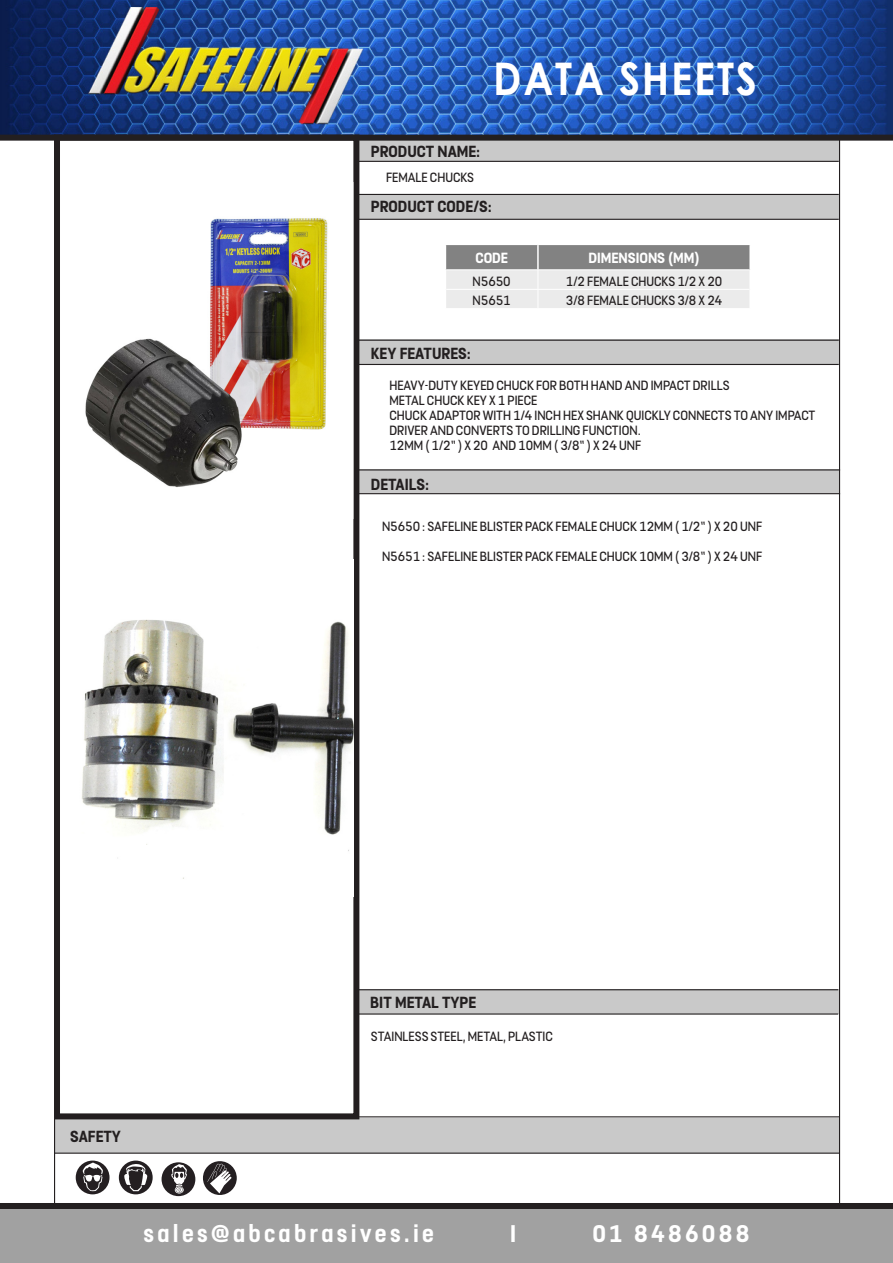
<style>
.page{position:relative;width:893px;height:1263px;background:#fff}
.page>*{position:absolute;margin:0;border:0;box-sizing:border-box;transform-origin:0 0}
.t1{font:700 45px "Century Gothic";letter-spacing:.045em;color:#fff;scale:.9 1}
.t2{font:700 27px "FS Dillon";letter-spacing:.12em;color:#fff}
.t3{font:700 18px "FS Dillon";color:#231f20}
.t4{font:700 16.5px "FS Dillon";color:#fff}
.t5{font:15px/15px "FS Dillon";color:#231f20}
</style>
<div class="page">
<img style="left:0;top:0;width:893px;height:135px">
<div style="left:0;top:1209px;width:893px;height:54px;background:#a1a1a1"></div>
<div style="left:356px;top:989px;width:483px;height:24px;background:#c9c9c9"></div>
<hr style="left:358px;top:989px;width:480px;height:1px;background:#231f20">
<hr style="left:358px;top:1013px;width:480px;height:1px;background:#231f20">
<div style="left:55px;top:1118px;width:784px;height:34px;background:#c9c9c9"></div>
<hr style="left:54px;top:1116px;width:785px;height:1px;background:#231f20">
<hr style="left:54px;top:1152px;width:785px;height:2px;background:#231f20">
<div style="left:356px;top:138px;width:484px;height:23px;background:#c9c9c9"></div>
<div style="left:356px;top:340px;width:484px;height:24px;background:#c9c9c9"></div>
<div style="left:358px;top:469px;width:482px;height:24px;background:#c9c9c9"></div>
<div style="left:358px;top:195px;width:481px;height:24px;background:#c9c9c9"></div>
<div style="left:54px;top:135px;width:305px;height:984px;border:6px solid #231f20"></div>
<div style="left:0;top:135px;width:893px;height:6px;background:#231f20"></div>
<div style="left:0;top:1203px;width:893px;height:6px;background:#231f20"></div>
<hr style="left:358px;top:340px;width:481px;height:1px;background:#231f20">
<hr style="left:358px;top:364px;width:481px;height:1px;background:#231f20">
<hr style="left:358px;top:161px;width:481px;height:1px;background:#231f20">
<hr style="left:358px;top:194px;width:481px;height:1px;background:#231f20">
<hr style="left:358px;top:469px;width:482px;height:1px;background:#231f20">
<hr style="left:358px;top:493px;width:482px;height:1px;background:#231f20">
<hr style="left:356px;top:219px;width:483px;height:1px;background:#231f20">
<hr style="left:54px;top:135px;width:1px;height:1074px;background:#231f20">
<hr style="left:839px;top:135px;width:1px;height:1074px;background:#231f20">
<svg style="left:446px;top:245px;width:304px;height:63px;background:#c4c4c4"></svg>
<div style="left:162px;top:1162px;width:33px;height:34px;background:#241f21;border-radius:50%"></div>
<div style="left:76px;top:1160px;width:34px;height:34px;background:#241f21;border-radius:50%"></div>
<svg style="left:203px;top:1161px;width:34px;height:34px"></svg>
<svg style="left:119px;top:1160px;width:34px;height:34px"></svg>
<svg style="left:83px;top:1162px;width:20px;height:29px"></svg>
<svg style="left:124px;top:1163px;width:23px;height:28px"></svg>
<svg style="left:207px;top:1163px;width:25px;height:30px"></svg>
<svg style="left:171px;top:1164px;width:16px;height:29px"></svg>
<img style="left:82px;top:559px;width:271px;height:337px">
<img style="left:85px;top:182px;width:268px;height:337px">
<p class="t1" style="left:493px;top:44px;width:294px">DATA SHEETS</p>
<p class="t3" style="left:371px;top:138px;width:111px">PRODUCT NAME:</p>
<p class="t5" style="left:386px;top:169px;width:90px">FEMALE CHUCKS</p>
<p class="t3" style="left:371px;top:194px;width:123px">PRODUCT CODE/S:</p>
<p class="t4" style="left:475px;top:246px;width:34px">CODE</p>
<p class="t4" style="left:588px;top:246px;width:113px">DIMENSIONS (MM)</p>
<p class="t5" style="left:473px;top:272px;width:40px">N5650</p>
<p class="t5" style="left:566px;top:272px;width:158px">1/2 FEMALE CHUCKS 1/2 X 20</p>
<p class="t5" style="left:473px;top:292px;width:40px">N5651</p>
<p class="t5" style="left:566px;top:292px;width:158px">3/8 FEMALE CHUCKS 3/8 X 24</p>
<p class="t3" style="left:371px;top:340px;width:101px">KEY FEATURES:</p>
<p class="t5" style="left:389px;top:377px;width:342px">HEAVY-DUTY KEYED CHUCK FOR BOTH HAND AND IMPACT DRILLS</p>
<p class="t5" style="left:389px;top:392px;width:149px">METAL CHUCK KEY X 1 PIECE</p>
<p class="t5" style="left:389px;top:407px;width:427px">CHUCK ADAPTOR WITH 1/4 INCH HEX SHANK QUICKLY CONNECTS TO ANY IMPACT<br>DRIVER AND CONVERTS TO DRILLING FUNCTION.</p>
<p class="t5" style="left:389px;top:437px;width:253px">12MM ( 1/2” ) X 20 AND 10MM ( 3/8” ) X 24 UNF</p>
<p class="t3" style="left:371px;top:471px;width:60px">DETAILS:</p>
<p class="t5" style="left:382px;top:518px;width:382px">N5650 : SAFELINE BLISTER PACK FEMALE CHUCK 12MM ( 1/2” ) X 20 UNF</p>
<p class="t5" style="left:382px;top:548px;width:382px">N5651 : SAFELINE BLISTER PACK FEMALE CHUCK 10MM ( 3/8” ) X 24 UNF</p>
<p class="t3" style="left:370px;top:989px;width:107px">BIT METAL TYPE</p>
<p class="t5" style="left:371px;top:1028px;width:184px">STAINLESS STEEL, METAL, PLASTIC</p>
<p class="t3" style="left:70px;top:1123px;width:52px">SAFETY</p>
<p class="t2" style="left:144px;top:1214px;width:292px">sales@abcabrasives.ie</p>
<p class="t2" style="left:510px;top:1214px;width:8px">I</p>
<p class="t2" style="left:592px;top:1214px;width:158px">01 8486088</p>
</div>
